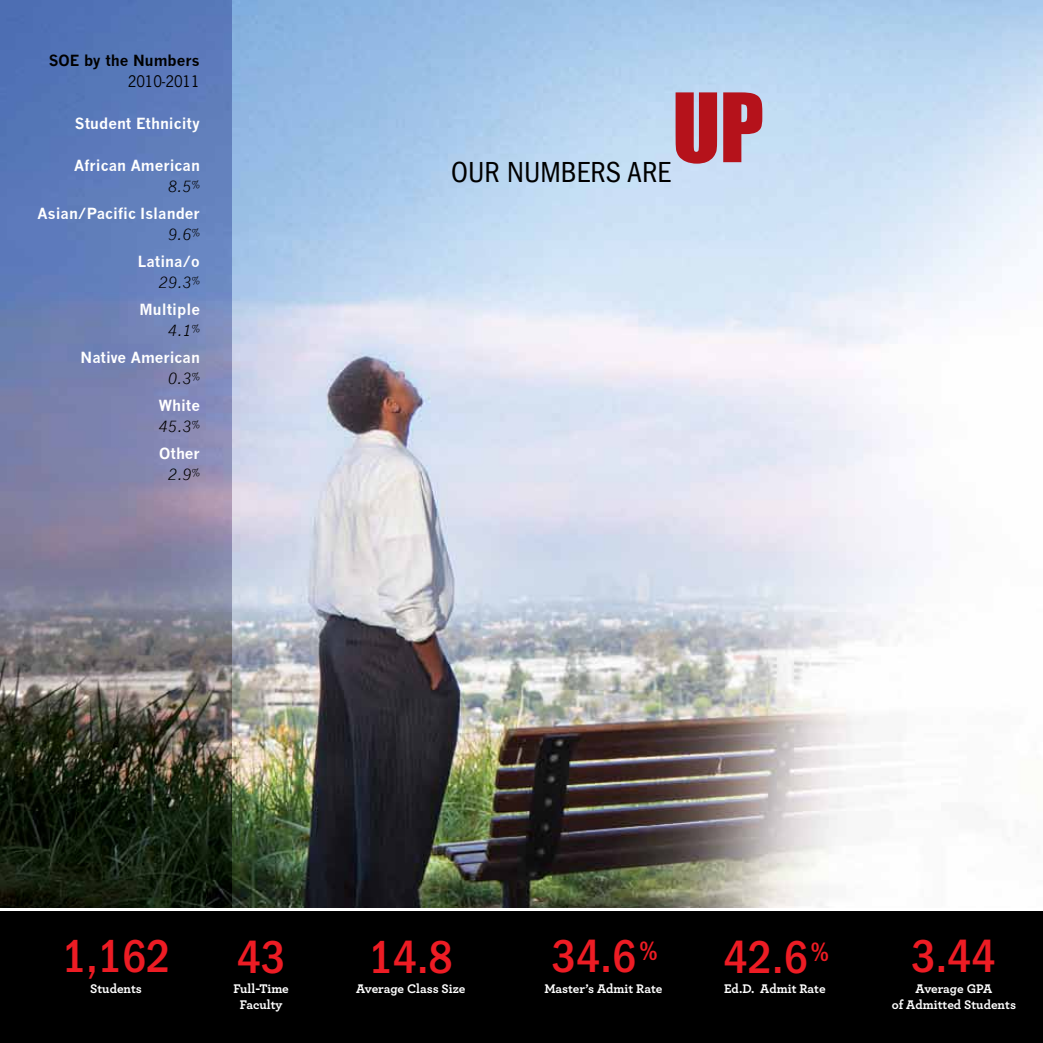
<style>
.page{position:relative;width:1043px;height:1043px;background:#fff}
.page>*{position:absolute;margin:0;border:0;box-sizing:border-box;transform-origin:0 0}
.t1{font:88.2px "Impact";color:#b5121b}
.t2{font:500 condensed 47.7px "Franklin Gothic";color:#ed1c24}
.t3{font:condensed 30px "Franklin Gothic";color:#000}
.t4{font:500 condensed 27.6px "Franklin Gothic";color:#ed1c24}
.t5{font:700 15px/21px "News Gothic";color:#fff;text-align:right}
.t6{font:700 15px "News Gothic";color:#000}
.t7{font:15px "News Gothic Std";color:#000}
.t8{font:700 13.05px/16.4px "Archer";color:#fff;text-align:center}
.s1{font-weight:400;font-style:italic;color:#000}
</style>
<div class="page">
<img style="left:231px;top:0;width:811px;height:907px">
<img style="left:0;top:0;width:231px;height:907px">
<div style="left:0;top:909px;width:1042px;height:133px;background:#000"></div>
<hr style="left:0;top:907px;width:1042px;height:3px;background:#fff">
<p class="t6" style="left:49px;top:51px;width:153px">SOE by the Numbers</p>
<p class="t7" style="left:128px;top:72px;width:74px">2010-2011</p>
<p class="t5" style="left:75px;top:113px;width:126px">Student Ethnicity</p>
<p class="t5" style="left:74px;top:155px;width:127px">African American<br><span class="s1">8.5</span><sup>%</sup></p>
<p class="t5" style="left:38px;top:203px;width:164px">Asian/Pacific Islander<br><span class="s1">9.6</span><sup>%</sup></p>
<p class="t5" style="left:138px;top:251px;width:63px">Latina/o<br><span class="s1">29.3</span><sup>%</sup></p>
<p class="t5" style="left:139px;top:299px;width:62px">Multiple<br><span class="s1">4.1</span><sup>%</sup></p>
<p class="t5" style="left:81px;top:347px;width:121px">Native American<br><span class="s1">0.3</span><sup>%</sup></p>
<p class="t5" style="left:159px;top:395px;width:43px;text-align:left">White<br><span class="s1">45.3</span><sup>%</sup></p>
<p class="t5" style="left:159px;top:443px;width:42px">Other<br><span class="s1">2.9</span><sup>%</sup></p>
<h1 class="t1" style="left:672px;top:73px;width:93px">UP</h1>
<h3 class="t3" style="left:451px;top:155px;width:221px">OUR NUMBERS ARE</h3>
<h2 class="t2" style="left:62px;top:928px;width:110px">1,162</h2>
<p class="t8" style="left:90px;top:979px;width:53px">Students</p>
<h2 class="t2" style="left:237px;top:929px;width:50px">43</h2>
<p class="t8" style="left:233px;top:979px;width:57px">Full-Time<br>Faculty</p>
<h2 class="t2" style="left:368px;top:929px;width:86px">14.8</h2>
<p class="t8" style="left:356px;top:979px;width:111px">Average Class Size</p>
<h2 class="t2" style="left:551px;top:928px;width:86px">34.6</h2>
<h3 class="t4" style="left:639px;top:934px;width:20px">%</h3>
<h2 class="t2" style="left:723px;top:929px;width:107px">42.6<sup>%</sup></h2>
<h2 class="t2" style="left:911px;top:929px;width:86px">3.44</h2>
<p class="t8" style="left:544px;top:979px;width:119px">Master’s Admit Rate</p>
<p class="t8" style="left:724px;top:979px;width:103px">Ed.D. Admit Rate</p>
<p class="t8" style="left:891px;top:979px;width:126px">Average GPA<br>of Admitted Students</p>
</div>
